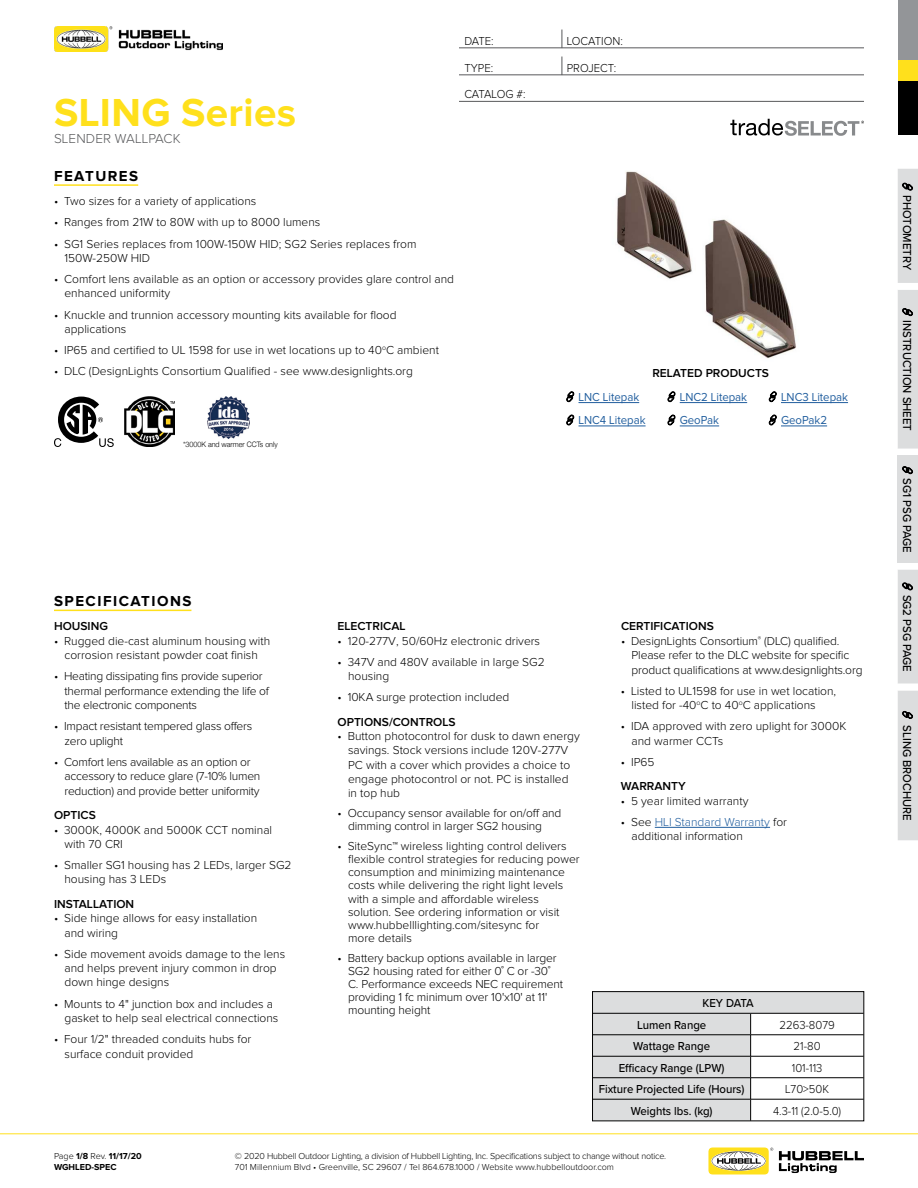
<style>
.page{position:relative;width:918px;height:1188px;background:#fff}
.page>*{position:absolute;margin:0;border:0;box-sizing:border-box;transform-origin:0 0}
.t1{font:700 40.5px "Proxima Nova";letter-spacing:.01em;color:#ffe01c}
.t2{font:700 15px "Proxima Nova";letter-spacing:.1em;color:#000}
.t3{font:300 13.5px "Proxima Nova";letter-spacing:.01em;color:#58595b}
.t4{font:300 12px/14.4px "Proxima Nova";color:#000}
.t5{font:300 12px/14.4px "Proxima Nova";letter-spacing:-.02em;color:#000}
.t6{font:500 12px/21.5px "Proxima Nova";color:#000;scale:.95 1}
.t7{font:600 12px "Proxima Nova";color:#000}
.t8{font:300 12px "Proxima Nova";color:#000;scale:.95 1}
.t9{font:12px "Proxima Nova";color:#215e9e;scale:.95 1}
.t10{font:300 12px "Proxima Nova";letter-spacing:-.02em;color:#000;scale:.95 1}
.t11{font:300 9px/10.8px "Proxima Nova";letter-spacing:-.02em;color:#000}
.t12{font:700 9px/10.8px "Proxima Nova";color:#000}
.t13{font:300 7.5px "Helvetica Neue";color:#000;scale:.95 1}
.s1{color:#215e9e}
.s2{font-weight:300}
</style>
<div class="page">
<hr style="left:0;top:1134px;width:918px;height:1px;background:#ffe01c">
<svg style="left:779px;top:1151px;width:85px;height:22px"></svg>
<div style="left:708px;top:1148px;width:61px;height:26px;background:#ffe01c;border-radius:5px"></div>
<svg style="left:711px;top:1151px;width:55px;height:20px"></svg>
<svg style="left:712px;top:1148px;width:61px;height:22px"></svg>
<img style="left:54px;top:27px;width:168px;height:24px">
<div style="left:898px;top:81px;width:20px;height:54px;background:#000"></div>
<div style="left:898px;top:0;width:20px;height:61px;background:#939598"></div>
<div style="left:898px;top:61px;width:20px;height:20px;background:#ffe01c"></div>
<hr style="left:54px;top:184px;width:84px;height:2px;background:#ffe01c">
<hr style="left:459px;top:48px;width:405px;height:1px;background:#58595b">
<svg style="left:562px;top:30px;width:1px;height:18px"></svg>
<hr style="left:459px;top:75px;width:405px;height:1px;background:#58595b">
<svg style="left:562px;top:57px;width:1px;height:18px"></svg>
<hr style="left:655px;top:827px;width:115px;height:1px;background:#215e9e">
<hr style="left:54px;top:610px;width:137px;height:1px;background:#ffe01c">
<img style="left:125px;top:396px;width:50px;height:51px">
<hr style="left:459px;top:101px;width:405px;height:1px;background:#58595b">
<svg style="left:54px;top:397px;width:60px;height:50px"></svg>
<svg style="left:730px;top:119px;width:134px;height:17px"></svg>
<img style="left:207px;top:397px;width:43px;height:41px">
<svg style="left:594px;top:993px;width:268px;height:126px"></svg>
<hr style="left:593px;top:1013px;width:158px;height:1px;background:#000">
<hr style="left:751px;top:1013px;width:113px;height:1px;background:#000">
<hr style="left:593px;top:1035px;width:158px;height:1px;background:#000">
<hr style="left:751px;top:1035px;width:113px;height:1px;background:#000">
<hr style="left:593px;top:1056px;width:158px;height:1px;background:#000">
<hr style="left:751px;top:1056px;width:113px;height:1px;background:#000">
<hr style="left:593px;top:1077px;width:158px;height:1px;background:#000">
<hr style="left:751px;top:1077px;width:113px;height:1px;background:#000">
<hr style="left:593px;top:1099px;width:158px;height:1px;background:#000">
<hr style="left:751px;top:1099px;width:113px;height:1px;background:#000">
<div style="left:592px;top:991px;width:272px;height:130px;border:1px solid #000"></div>
<img style="left:617px;top:171px;width:179px;height:187px">
<div style="left:898px;top:169px;width:20px;height:671px;background:#dcddde"></div>
<svg style="left:578px;top:402px;width:271px;height:25px"></svg>
<h1 class="t1" style="left:54px;top:90px;width:244px">SLING Series</h1>
<p class="t3" style="left:54px;top:131px;width:128px">SLENDER WALLPACK</p>
<p class="t2" style="left:54px;top:167px;width:86px">FEATURES</p>
<p class="t4" style="left:54px;top:194px;width:204px">• Two sizes for a variety of applications</p>
<p class="t4" style="left:54px;top:215px;width:268px">• Ranges from 21W to 80W with up to 8000 lumens</p>
<p class="t4" style="left:64px;top:237px;width:354px;text-indent:-10px">• SG1 Series replaces from 100W-150W HID; SG2 Series replaces from<br>150W-250W HID</p>
<p class="t4" style="left:64px;top:272px;width:391px;text-indent:-10px">• Comfort lens available as an option or accessory provides glare control and enhanced uniformity</p>
<p class="t4" style="left:64px;top:308px;width:334px;text-indent:-10px">• Knuckle and trunnion accessory mounting kits available for flood applications</p>
<p class="t4" style="left:54px;top:343px;width:386px">• IP65 and certified to UL 1598 for use in wet locations up to 40<sup>o</sup>C ambient</p>
<p class="t4" style="left:54px;top:364px;width:360px">• DLC (DesignLights Consortium Qualified - see www.designlights.org</p>
<p class="t13" style="left:183px;top:439px;width:101px">*3000K and warmer CCTs only</p>
<p class="t8" style="left:464px;top:34px;width:32px">DATE:</p>
<p class="t8" style="left:567px;top:34px;width:61px">LOCATION:</p>
<p class="t8" style="left:464px;top:61px;width:32px">TYPE:</p>
<p class="t8" style="left:567px;top:61px;width:54px">PROJECT:</p>
<p class="t10" style="left:464px;top:88px;width:66px">CATALOG #:</p>
<p class="t7" style="left:652px;top:366px;width:118px">RELATED PRODUCTS</p>
<p class="t9" style="left:579px;top:392px;width:65px">LNC Litepak</p>
<p class="t9" style="left:680px;top:392px;width:72px">LNC2 Litepak</p>
<p class="t9" style="left:781px;top:392px;width:72px">LNC3 Litepak</p>
<p class="t9" style="left:579px;top:415px;width:72px">LNC4 Litepak</p>
<p class="t9" style="left:680px;top:415px;width:43px">GeoPak</p>
<p class="t9" style="left:781px;top:415px;width:50px">GeoPak2</p>
<p class="t2" style="left:54px;top:592px;width:139px">SPECIFICATIONS</p>
<p class="t7" style="left:54px;top:620px;width:55px">HOUSING</p>
<p class="t4" style="left:54px;top:634px;width:218px;text-align:center">• Rugged die-cast aluminum housing with corrosion resistant powder coat finish</p>
<p class="t5" style="left:64px;top:669px;width:206px;text-indent:-10px">• Heating dissipating fins provide superior thermal performance extending the life of the electronic components</p>
<p class="t5" style="left:64px;top:719px;width:189px;text-indent:-10px">• Impact resistant tempered glass offers zero uplight</p>
<p class="t5" style="left:64px;top:755px;width:197px;text-indent:-10px">• Comfort lens available as an option or accessory to reduce glare (7-10% lumen reduction) and provide better uniformity</p>
<p class="t7" style="left:54px;top:809px;width:43px">OPTICS</p>
<p class="t4" style="left:64px;top:823px;width:209px;text-indent:-10px">• 3000K, 4000K and 5000K CCT nominal with 70 CRI</p>
<p class="t4" style="left:64px;top:858px;width:229px;text-indent:-10px">• Smaller SG1 housing has 2 LEDs, larger SG2 housing has 3 LEDs</p>
<p class="t7" style="left:54px;top:897px;width:82px">INSTALLATION</p>
<p class="t4" style="left:64px;top:911px;width:194px;text-indent:-10px">• Side hinge allows for easy installation and wiring</p>
<p class="t4" style="left:64px;top:947px;width:222px;text-indent:-10px">• Side movement avoids damage to the lens and helps prevent injury common in drop down hinge designs</p>
<p class="t4" style="left:64px;top:997px;width:215px;text-indent:-10px">• Mounts to 4" junction box and includes a gasket to help seal electrical connections</p>
<p class="t4" style="left:64px;top:1032px;width:188px;text-indent:-10px">• Four 1/2" threaded conduits hubs for surface conduit provided</p>
<p class="t7" style="left:338px;top:620px;width:69px">ELECTRICAL</p>
<p class="t4" style="left:338px;top:634px;width:204px">• 120-277V, 50/60Hz electronic drivers</p>
<p class="t4" style="left:348px;top:655px;width:198px;text-indent:-10px">• 347V and 480V available in large SG2 housing</p>
<p class="t4" style="left:338px;top:690px;width:173px">• 10KA surge protection included</p>
<p class="t7" style="left:338px;top:715px;width:120px">OPTIONS/CONTROLS</p>
<p class="t4" style="left:348px;top:729px;width:233px;text-indent:-10px">• Button photocontrol for dusk to dawn energy savings. Stock versions include 120V-277V PC with a cover which provides a choice to engage photocontrol or not. PC is installed in top hub</p>
<p class="t4" style="left:348px;top:807px;width:215px;line-height:13.2px;text-indent:-10px">• Occupancy sensor available for on/off and dimming control in larger SG2 housing</p>
<p class="t4" style="left:348px;top:840px;width:233px;line-height:13.2px;text-indent:-10px">• SiteSync™ wireless lighting control delivers flexible control strategies for reducing power consumption and minimizing maintenance costs while delivering the right light levels with a simple and affordable wireless solution. See ordering information or visit www.hubbelllighting.com/sitesync for<br>more details</p>
<p class="t4" style="left:348px;top:952px;width:217px;line-height:13.2px;text-indent:-10px">• Battery backup options available in larger SG2 housing rated for either 0˚ C or -30˚ C. Performance exceeds NEC requirement providing 1 fc minimum over 10'x10' at 11' mounting height</p>
<p class="t7" style="left:621px;top:620px;width:94px">CERTIFICATIONS</p>
<p class="t4" style="left:631px;top:634px;width:233px;text-indent:-10px">• DesignLights Consortium<sup>®</sup> (DLC) qualified.<br>Please refer to the DLC website for specific product qualifications at www.designlights.org</p>
<p class="t4" style="left:631px;top:684px;width:206px;text-indent:-10px">• Listed to UL1598 for use in wet location, listed for -40<sup>o</sup>C to 40<sup>o</sup>C applications</p>
<p class="t4" style="left:631px;top:719px;width:216px;text-indent:-10px">• IDA approved with zero uplight for 3000K and warmer CCTs</p>
<p class="t4" style="left:621px;top:755px;width:35px">• IP65</p>
<p class="t7" style="left:621px;top:780px;width:66px">WARRANTY</p>
<p class="t4" style="left:621px;top:794px;width:129px">• 5 year limited warranty</p>
<p class="t4" style="left:631px;top:815px;width:157px;text-indent:-10px">• See <span class="s1">HLI Standard Warranty</span> for additional information</p>
<p class="t6" style="left:637px;top:992px;width:125px;text-indent:65px">KEY DATA<br>Lumen Range</p>
<p class="t8" style="left:779px;top:1018px;width:60px">2263-8079</p>
<p class="t6" style="left:633px;top:1035px;width:83px">Wattage Range</p>
<p class="t8" style="left:794px;top:1040px;width:30px">21-80</p>
<p class="t6" style="left:619px;top:1057px;width:113px">Efficacy Range (LPW)</p>
<p class="t8" style="left:792px;top:1061px;width:34px">101-113</p>
<p class="t6" style="left:599px;top:1078px;width:155px">Fixture Projected Life (Hours)</p>
<p class="t8" style="left:785px;top:1083px;width:48px">L70&gt;50K</p>
<p class="t6" style="left:631px;top:1100px;width:88px">Weights lbs. (kg)</p>
<p class="t8" style="left:773px;top:1104px;width:73px">4.3-11 (2.0-5.0)</p>
<p class="t12" style="left:54px;top:1151px;width:89px"><span class="s2">Page</span> 1/8 <span class="s2">Rev.</span> 11/17/20<br>WGHLED-SPEC</p>
<p class="t11" style="left:235px;top:1151px;width:433px">© 2020 Hubbell Outdoor Lighting, a division of Hubbell Lighting, Inc. Specifications subject to change without notice.<br>701 Millennium Blvd • Greenville, SC 29607 / Tel 864.678.1000 / Website www.hubbelloutdoor.com</p>
<p class="t6" style="left:918px;top:195px;width:80px;rotate:90deg">PHOTOMETRY</p>
<p class="t6" style="left:918px;top:320px;width:118px;rotate:90deg">INSTRUCTION SHEET</p>
<p class="t6" style="left:918px;top:478px;width:80px;rotate:90deg">SG1 PSG PAGE</p>
<p class="t6" style="left:918px;top:595px;width:83px;rotate:90deg">SG2 PSG PAGE</p>
<p class="t6" style="left:918px;top:725px;width:102px;rotate:90deg">SLING BROCHURE</p>
</div>
